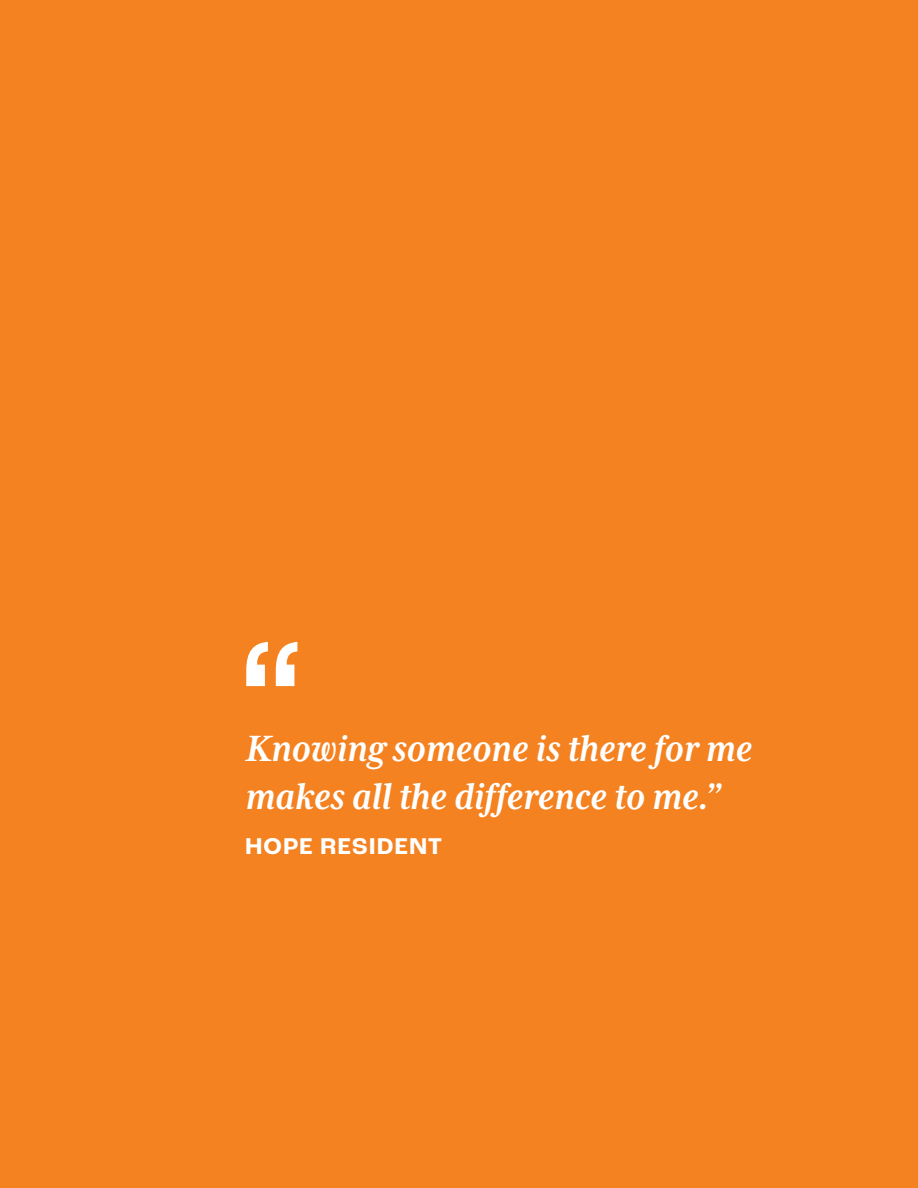
<style>
.page{position:relative;width:918px;height:1188px;background:#f58220}
.page>*{position:absolute;margin:0;border:0;box-sizing:border-box;transform-origin:0 0}
.t1{font:500 165px "Roc Grotesk";color:#fff}
.t2{font:italic 700 42px/48px "Mrs Eaves XL Serif Nar OT";letter-spacing:-.005em;color:#fff}
.attribution{font:700 24px "Roc Grotesk";letter-spacing:.06em;color:#fff}
</style>
<div class="page">
<p class="t1" style="left:238px;top:596px;width:70px">“</p>
<p class="t2" style="left:245px;top:724px;width:509px">Knowing someone is there for me makes all the difference to me.”</p>
<p class="attribution" style="left:245px;top:831px;width:198px">HOPE RESIDENT</p>
</div>
